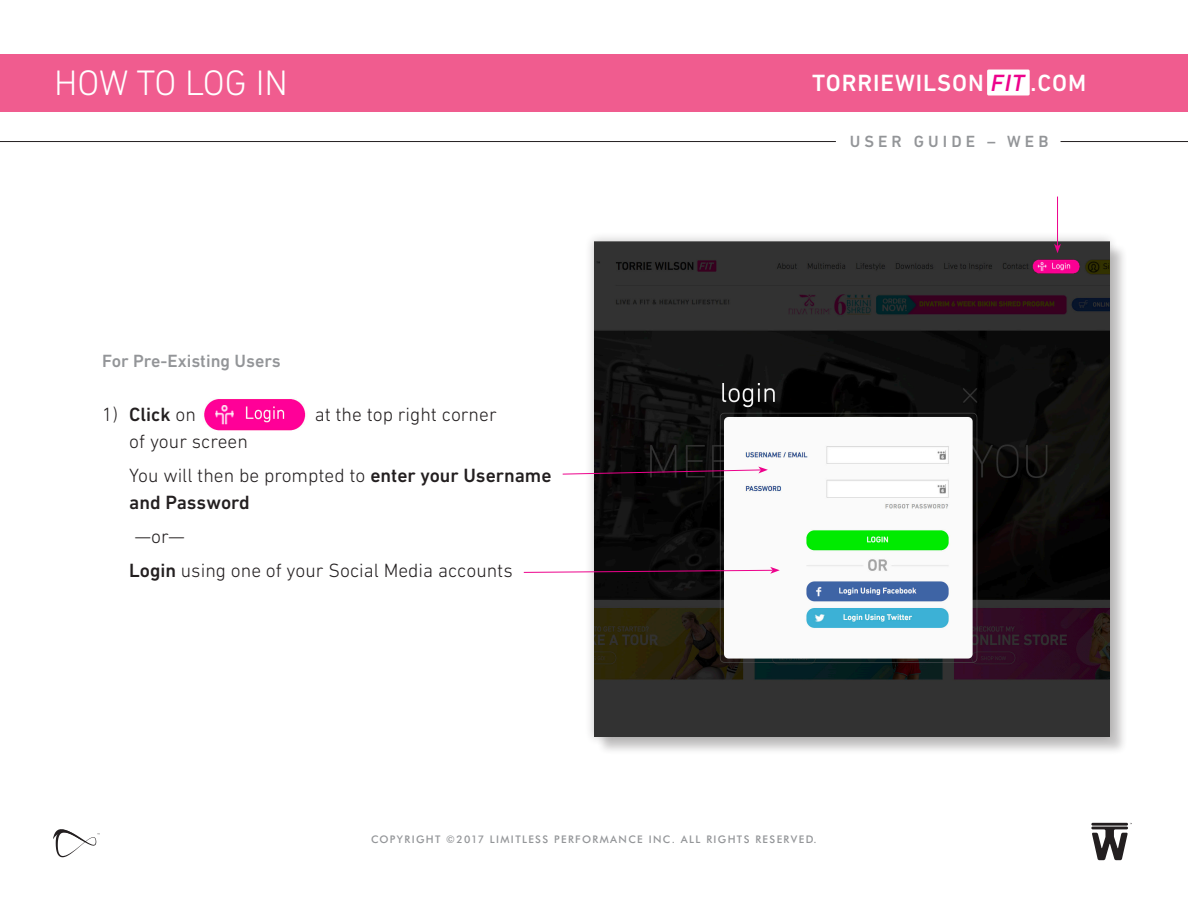
<style>
.page{position:relative;width:1188px;height:918px;background:#fff}
.page>*{position:absolute;margin:0;border:0;box-sizing:border-box;transform-origin:0 0}
.t1{font:300 36px "DIN Next LT Pro";letter-spacing:-.005em;color:#fff}
.t2{font:500 24px "DIN Next LT Pro";letter-spacing:.04em;color:#fff}
.Body_text{font:300 19.5px "DIN Next LT Pro";color:#231f20}
.Body_text-2{font:500 19.5px/27px "DIN Next LT Pro";color:#231f20}
.Body_text-3{font:500 18px "DIN Next LT Pro";color:#939598}
.t3{font:500 16.5px "DIN Next LT Pro";letter-spacing:.245em;color:#939598}
.t4{font:500 10.5px "Futura BT";letter-spacing:.13em;color:#939598}
.s1{font-weight:300}
.s2{font-weight:500}
.s3{font-style:italic;color:#ed028c}
</style>
<div class="page">
<div style="left:0;top:54px;width:1188px;height:57px;background:#f05c8f"></div>
<div style="left:987px;top:70px;width:43px;height:25px;background:#fff;border-radius:2px"></div>
<hr style="left:0;top:141px;width:836px;height:1px;background:#231f20">
<hr style="left:1061px;top:141px;width:127px;height:1px;background:#231f20">
<svg style="left:1091px;top:823px;width:41px;height:37px"></svg>
<hr style="left:1091px;top:823px;width:37px;height:3px;background:#231f20">
<svg style="left:53px;top:829px;width:47px;height:28px"></svg>
<img style="left:204px;top:399px;width:102px;height:32px">
<div style="left:596px;top:243px;width:532px;height:512px;background:#231f20;opacity:.25"></div>
<div style="left:584px;top:231px;width:535px;height:515px;background:#231f20;opacity:.25"></div>
<img style="left:594px;top:241px;width:515px;height:496px">
<hr style="left:1057px;top:197px;width:1px;height:49px;background:#ed028c">
<svg style="left:1054px;top:244px;width:7px;height:9px"></svg>
<svg style="left:562px;top:467px;width:206px;height:8px"></svg>
<svg style="left:523px;top:567px;width:257px;height:7px"></svg>
<h1 class="t1" style="left:54px;top:62px;width:235px">HOW TO LOG IN</h1>
<p class="Body_text-3" style="left:102px;top:351px;width:180px">For Pre-Existing Users</p>
<p class="Body_text-2" style="left:102px;top:401px;width:95px"><span class="s1">1)</span> Click <span class="s1">on</span></p>
<p class="Body_text" style="left:315px;top:404px;width:184px">at the top right corner</p>
<p class="Body_text" style="left:129px;top:431px;width:120px">of your screen</p>
<p class="Body_text-2" style="left:129px;top:462px;width:424px"><span class="s1">You will then be prompted to</span> enter your Username and Password</p>
<p class="Body_text" style="left:135px;top:525px;width:51px">—or—</p>
<p class="Body_text" style="left:129px;top:559px;width:385px"><span class="s2">Login</span> using one of your Social Media accounts</p>
<p class="t2" style="left:812px;top:69px;width:276px">TORRIEWILSON <span class="s3">FIT</span> .COM</p>
<p class="t3" style="left:850px;top:132px;width:200px">USER GUIDE – WEB</p>
<p class="t4" style="left:371px;top:833px;width:447px">COPYRIGHT ©2017 LIMITLESS PERFORMANCE INC. ALL RIGHTS RESERVED.</p>
</div>
